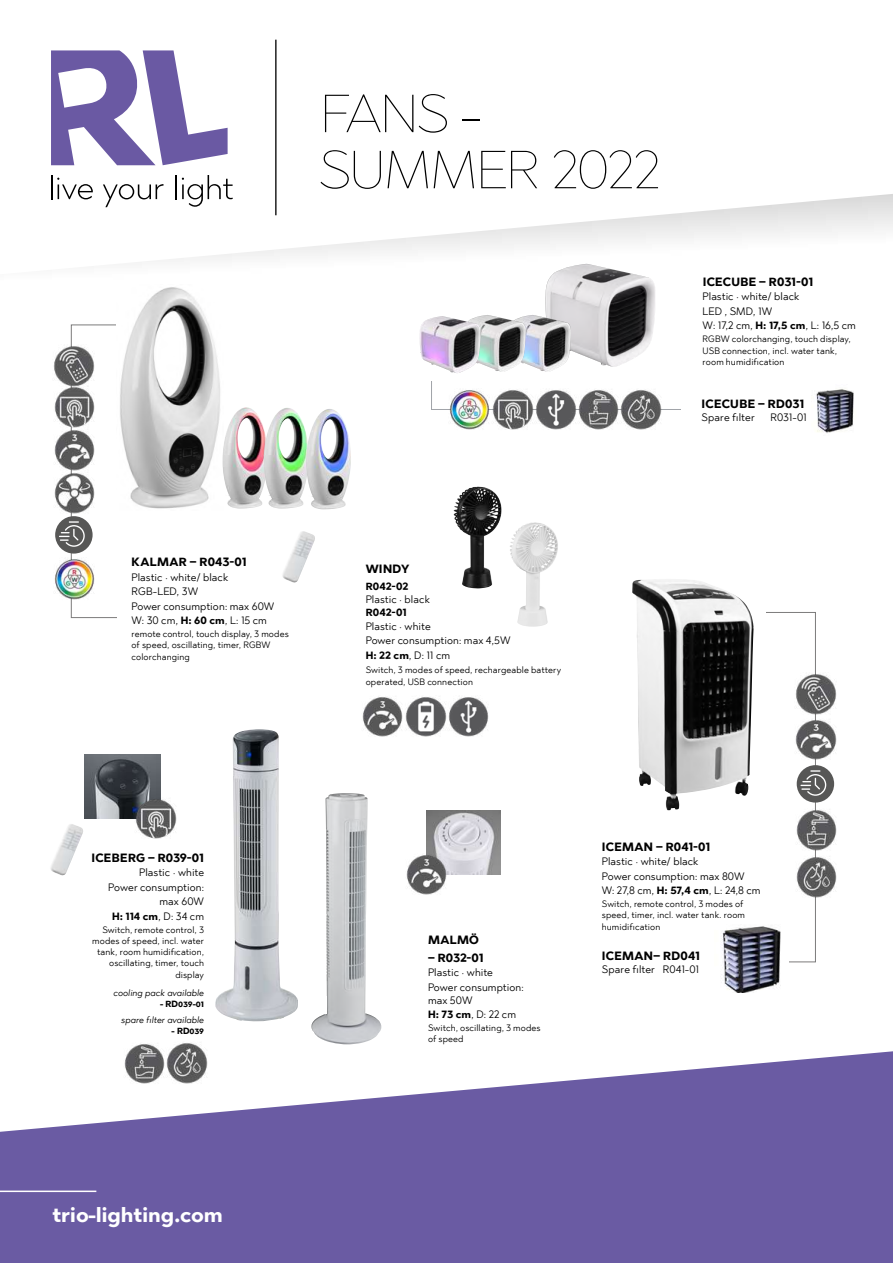
<style>
.page{position:relative;width:893px;height:1263px;background:#fff}
.page>*{position:absolute;margin:0;border:0;box-sizing:border-box;transform-origin:0 0}
.t1{font:100 53.4px/56.1px "Abrade";letter-spacing:-.025em;color:#000}
.t2{font:700 20.85px "Abrade";letter-spacing:-.01em;color:#fff}
.t3{font:700 12px "Abrade";letter-spacing:.02em;color:#000}
.t4{font:10.5px/14.4px "Abrade";letter-spacing:.005em;color:#000}
.t5{font:700 10.5px "Abrade";letter-spacing:.01em;color:#000}
.t6{font:9px/11.2px "Abrade";letter-spacing:.01em;color:#000}
.t7{font:italic 9px "Abrade";color:#000}
.t8{font:700 9px "Abrade";letter-spacing:-.01em;color:#000}
.s1{font-weight:700}
</style>
<div class="page">
<img style="left:326px;top:793px;width:21px;height:109px">
<img style="left:426px;top:811px;width:74px;height:63px">
<img style="left:406px;top:853px;width:42px;height:42px">
<img style="left:85px;top:754px;width:76px;height:64px">
<img style="left:135px;top:797px;width:42px;height:42px">
<img style="left:50px;top:824px;width:33px;height:51px">
<img style="left:215px;top:729px;width:83px;height:293px">
<svg style="left:51px;top:39px;width:842px;height:225px"></svg>
<svg style="left:0;top:1051px;width:893px;height:212px;fill:#6a5ba3"></svg>
<hr style="left:0;top:1190px;width:96px;height:2px;background:#fff">
<hr style="left:275px;top:40px;width:1px;height:175px;background:#000">
<svg style="left:51px;top:50px;width:177px;height:115px"></svg>
<hr style="left:51px;top:175px;width:2px;height:24px;background:#000">
<svg style="left:57px;top:178px;width:36px;height:21px"></svg>
<svg style="left:103px;top:184px;width:60px;height:23px"></svg>
<svg style="left:176px;top:175px;width:57px;height:32px"></svg>
<img style="left:632px;top:579px;width:110px;height:231px">
<img style="left:53px;top:345px;width:42px;height:169px">
<div style="left:55px;top:516px;width:38px;height:38px;background:#575756;border-radius:50%"></div>
<svg style="left:59px;top:521px;width:26px;height:26px"></svg>
<img style="left:54px;top:558px;width:41px;height:42px">
<img style="left:454px;top:487px;width:24px;height:98px">
<img style="left:722px;top:926px;width:59px;height:67px">
<img style="left:796px;top:809px;width:41px;height:42px">
<img style="left:796px;top:856px;width:41px;height:42px">
<img style="left:795px;top:718px;width:42px;height:43px">
<img style="left:795px;top:673px;width:42px;height:42px">
<div style="left:797px;top:765px;width:37px;height:37px;background:#575756;border-radius:50%"></div>
<svg style="left:800px;top:770px;width:26px;height:26px"></svg>
<img style="left:282px;top:531px;width:33px;height:52px">
<img style="left:510px;top:522px;width:25px;height:86px">
<img style="left:362px;top:697px;width:127px;height:40px">
<img style="left:545px;top:264px;width:110px;height:103px">
<img style="left:526px;top:315px;width:45px;height:57px">
<img style="left:480px;top:315px;width:46px;height:57px">
<img style="left:448px;top:390px;width:214px;height:40px">
<img style="left:816px;top:389px;width:38px;height:44px">
<img style="left:419px;top:316px;width:61px;height:57px">
<svg style="left:419px;top:350px;width:2px;height:8px"></svg>
<img style="left:120px;top:287px;width:100px;height:222px">
<svg style="left:632px;top:623px;width:6px;height:127px"></svg>
<img style="left:219px;top:407px;width:43px;height:101px">
<img style="left:262px;top:408px;width:41px;height:100px">
<img style="left:303px;top:409px;width:48px;height:100px">
<img style="left:123px;top:1043px;width:85px;height:42px">
<h1 class="t1" style="left:318px;top:84px;width:344px">FANS -<br>SUMMER 2022</h1>
<h3 class="t3" style="left:703px;top:274px;width:112px">ICECUBE – R031-01</h3>
<p class="t4" style="left:703px;top:289px;width:155px">Plastic · white/ black<br>LED , SMD, 1W<br>W: 17,2 cm, <span class="s1">H: 17,5 cm</span>, L: 16,5 cm</p>
<p class="t6" style="left:703px;top:333px;width:150px">RGBW colorchanging, touch display,<br>USB connection, incl. water tank, room humidification</p>
<h3 class="t3" style="left:702px;top:395px;width:104px">ICECUBE – RD031</h3>
<p class="t4" style="left:701px;top:410px;width:55px">Spare filter</p>
<p class="t4" style="left:770px;top:410px;width:38px">R031-01</p>
<h3 class="t3" style="left:132px;top:554px;width:117px">KALMAR – R043-01</h3>
<p class="t4" style="left:132px;top:570px;width:144px">Plastic · white/ black<br>RGB-LED, 3W<br>Power consumption: max 60W<br>W: 30 cm, <span class="s1">H: 60 cm</span>, L: 15 cm</p>
<p class="t6" style="left:132px;top:628px;width:159px">remote control, touch display, 3 modes of speed, oscillating, timer, RGBW colorchanging</p>
<h3 class="t3" style="left:366px;top:561px;width:45px">WINDY</h3>
<p class="t5" style="left:366px;top:579px;width:44px">R042-02</p>
<p class="t4" style="left:366px;top:592px;width:66px">Plastic · black</p>
<p class="t5" style="left:366px;top:605px;width:42px">R042-01</p>
<p class="t4" style="left:366px;top:619px;width:146px">Plastic · white<br>Power consumption: max 4,5W<br><span class="s1">H: 22 cm</span>, D: 11 cm</p>
<p class="t6" style="left:366px;top:664px;width:197px">Switch, 3 modes of speed, rechargeable battery operated, USB connection</p>
<h3 class="t3" style="left:91px;top:850px;width:114px">ICEBERG – R039-01</h3>
<p class="t4" style="left:108px;top:865px;width:97px;text-align:right">Plastic · white<br>Power consumption: max 60W<br><span class="s1">H: 114 cm</span>, D: 34 cm</p>
<p class="t6" style="left:92px;top:924px;width:113px;text-align:right">Switch, remote control, 3 modes of speed, incl. water tank, room humidification, oscillating, timer, touch display</p>
<p class="t7" style="left:121px;top:1014px;width:84px">spare filter available</p>
<p class="t8" style="left:172px;top:1025px;width:34px">- RD039</p>
<p class="t7" style="left:114px;top:987px;width:92px">cooling pack available</p>
<p class="t8" style="left:160px;top:998px;width:45px">- RD039-01</p>
<h3 class="t3" style="left:428px;top:931px;width:52px">MALMÖ</h3>
<h3 class="t3" style="left:428px;top:950px;width:57px">– R032-01</h3>
<p class="t4" style="left:428px;top:965px;width:97px">Plastic · white<br>Power consumption:</p>
<p class="t4" style="left:428px;top:992px;width:90px">max 50W<br><span class="s1">H: 73 cm</span>, D: 22 cm</p>
<p class="t6" style="left:428px;top:1022px;width:114px">Switch, oscillating, 3 modes of speed</p>
<h3 class="t3" style="left:602px;top:838px;width:110px">ICEMAN – R041-01</h3>
<p class="t4" style="left:602px;top:854px;width:160px">Plastic · white/ black<br>Power consumption: max 80W<br>W: 27,8 cm, <span class="s1">H: 57,4 cm</span>, L: 24,8 cm</p>
<p class="t6" style="left:602px;top:898px;width:145px">Switch, remote control, 3 modes of speed, timer, incl. water tank, room humidification</p>
<h3 class="t3" style="left:602px;top:948px;width:100px">ICEMAN– RD041</h3>
<p class="t4" style="left:602px;top:962px;width:99px">Spare filter R041-01</p>
<h2 class="t2" style="left:52px;top:1201px;width:172px">trio-lighting.com</h2>
</div>
